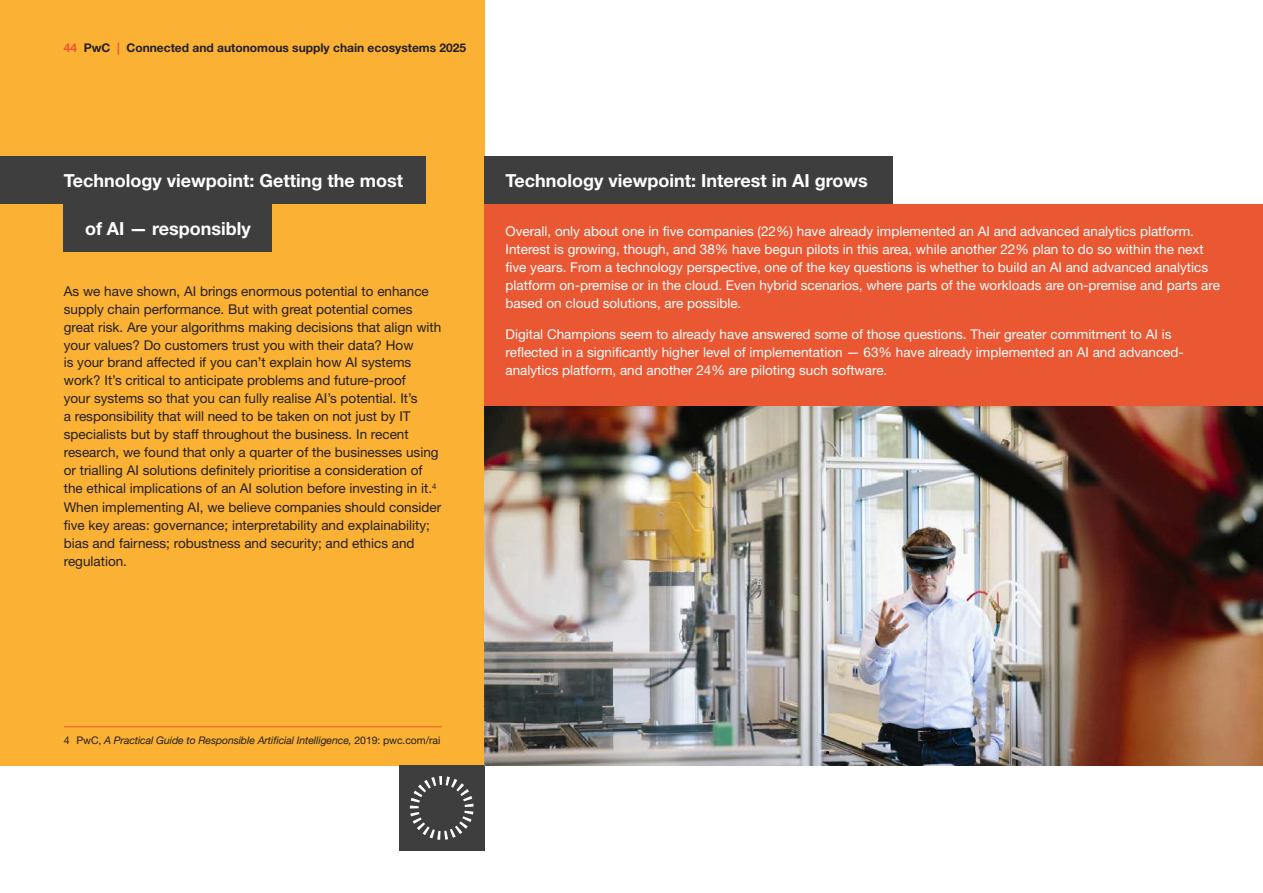
<style>
.page{position:relative;width:1263px;height:893px;background:#fff}
.page>*{position:absolute;margin:0;border:0;box-sizing:border-box;transform-origin:0 0}
.Tech_view{font:700 18px "Helvetica Neue";color:#fff}
.Body_Copy{font:13.5px/18px "Helvetica Neue";color:#231f20}
.Body_Copy-2{font:13.5px/18px "Helvetica Neue";color:#fff}
.t1{font:700 12px "Helvetica Neue";color:#231f20}
._1st_Footnote{font:italic 10.5px "Helvetica Neue";letter-spacing:-.01em;color:#231f20}
.s1{color:#ea5733}
.s2{font-style:normal}
</style>
<div class="page">
<div style="left:0;top:0;width:484px;height:765px;background:#fbb133"></div>
<div style="left:484px;top:204px;width:779px;height:561px;background:#ea5733"></div>
<div style="left:484px;top:156px;width:408px;height:48px;background:#3e3e3f"></div>
<div style="left:0;top:156px;width:425px;height:48px;background:#3e3e3f"></div>
<div style="left:64px;top:204px;width:208px;height:48px;background:#3e3e3f"></div>
<div style="left:399px;top:765px;width:85px;height:85px;background:#3e3e3f"></div>
<svg style="left:410px;top:776px;width:64px;height:64px"></svg>
<img style="left:484px;top:406px;width:779px;height:359px">
<hr style="left:64px;top:726px;width:378px;height:1px;background:#ea5733">
<p class="t1" style="left:64px;top:40px;width:404px"><span class="s1">44</span> PwC <span class="s1">|</span> Connected and autonomous supply chain ecosystems 2025</p>
<p class="Tech_view" style="left:64px;top:170px;width:341px">Technology viewpoint: Getting the most</p>
<p class="Tech_view" style="left:505px;top:170px;width:364px">Technology viewpoint: Interest in AI grows</p>
<p class="Tech_view" style="left:85px;top:218px;width:167px">of AI — responsibly</p>
<p class="Body_Copy-2" style="left:505px;top:222px;width:716px">Overall, only about one in five companies (22%) have already implemented an AI and advanced analytics platform.<br>Interest is growing, though, and 38% have begun pilots in this area, while another 22% plan to do so within the next five years. From a technology perspective, one of the key questions is whether to build an AI and advanced analytics platform on-premise or in the cloud. Even hybrid scenarios, where parts of the workloads are on-premise and parts are based on cloud solutions, are possible.</p>
<p class="Body_Copy-2" style="left:505px;top:325px;width:680px">Digital Champions seem to already have answered some of those questions. Their greater commitment to AI is reflected in a significantly higher level of implementation — 63% have already implemented an AI and advanced&shy;analytics platform, and another 24% are piloting such software.</p>
<p class="Body_Copy" style="left:64px;top:282px;width:379px">As we have shown, AI brings enormous potential to enhance supply chain performance. But with great potential comes great risk. Are your algorithms making decisions that align with your values? Do customers trust you with their data? How<br>is your brand affected if you can’t explain how AI systems work? It’s critical to anticipate problems and future-proof<br>your systems so that you can fully realise AI’s potential. It’s<br>a responsibility that will need to be taken on not just by IT specialists but by staff throughout the business. In recent research, we found that only a quarter of the businesses using or trialling AI solutions definitely prioritise a consideration of the ethical implications of an AI solution before investing in it.<sup>4<br></sup>When implementing AI, we believe companies should consider five key areas: governance; interpretability and explainability; bias and fairness; robustness and security; and ethics and regulation.</p>
<p class="_1st_Footnote" style="left:64px;top:734px;width:378px"><span class="s2">4 PwC,</span> A Practical Guide to Responsible Artificial Intelligence, <span class="s2">2019: pwc.com/rai</span></p>
</div>
